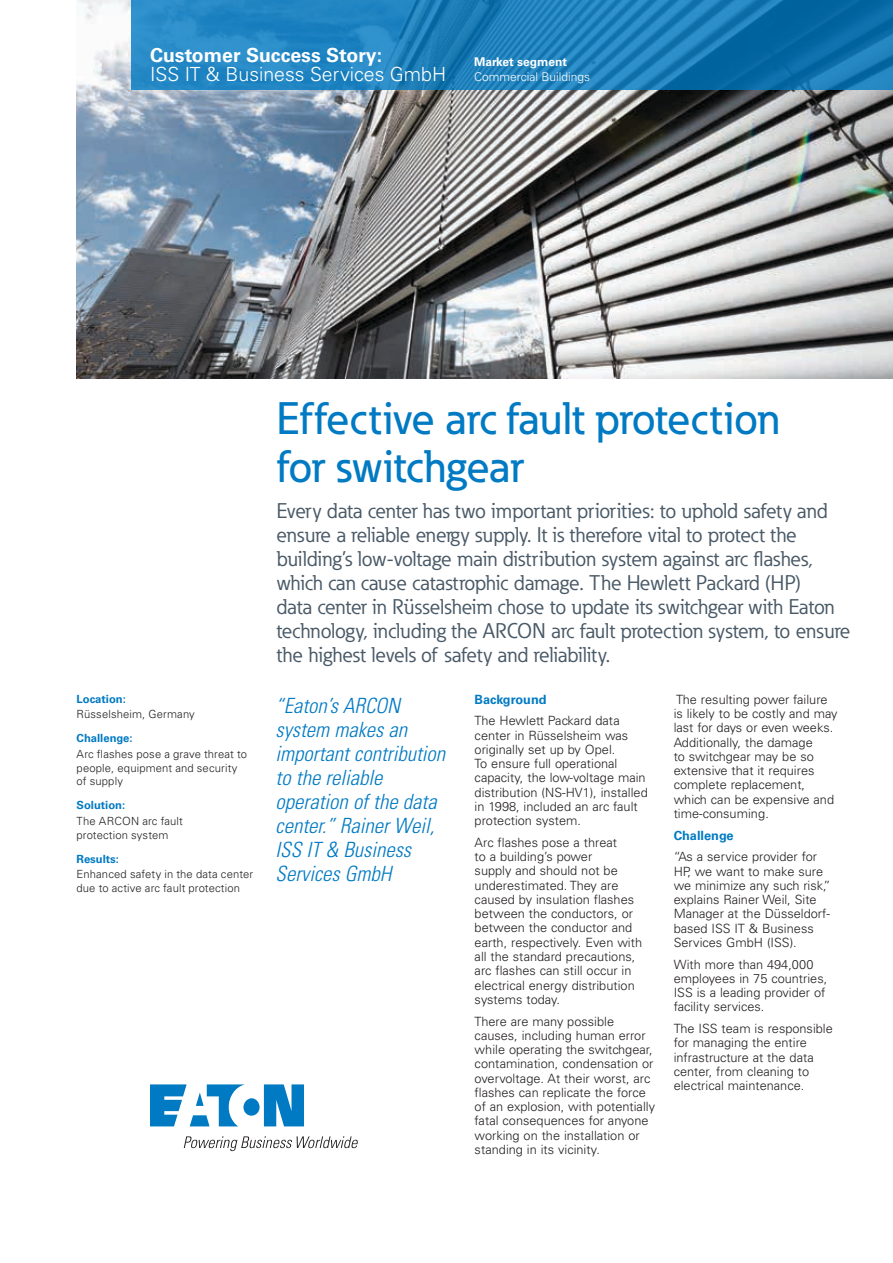
<style>
.page{position:relative;width:893px;height:1263px;background:#fff}
.page>*{position:absolute;margin:0;border:0;box-sizing:border-box;transform-origin:0 0}
.t1{font:500 45px/48px "Eaton";color:#007ac3}
.t2{font:21px/24px "Eaton";color:#495966}
.t3{font:italic 300 condensed 21px/24px "Univers LT Std";color:#007ac3}
.t4{font:300 19.5px "Univers LT Std";color:#fff}
.t5{font:700 19.5px "Univers LT Std";color:#fff}
.t6{font:300 12.75px/14.2px "Univers LT Std";color:#231f20}
.t7{font:700 12.75px "Univers LT Std";color:#007ac3}
.t8{font:300 12px "Univers LT Std";color:#fff}
.t9{font:700 12px "Univers LT Std";color:#fff}
.t10{font:300 11.25px/13.8px "Univers LT Std";letter-spacing:.01em;color:#231f20}
.t11{font:700 11.25px "Univers LT Std";color:#007ac3}
</style>
<div class="page">
<img style="left:77px;top:0;width:816px;height:378px">
<svg style="left:131px;top:0;width:762px;height:90px;background:#1b7eb9"></svg>
<svg style="left:150px;top:1084px;width:154px;height:42px"></svg>
<svg style="left:184px;top:1136px;width:174px;height:15px"></svg>
<h3 class="t5" style="left:150px;top:43px;width:234px">Customer Success Story:</h3>
<h3 class="t4" style="left:150px;top:62px;width:298px">ISS IT &amp; Business Services GmbH</h3>
<p class="t9" style="left:474px;top:55px;width:95px">Market segment</p>
<p class="t8" style="left:474px;top:70px;width:118px">Commercial Buildings</p>
<p class="t11" style="left:77px;top:692px;width:51px">Location:</p>
<p class="t10" style="left:77px;top:707px;width:120px">Rüsselsheim, Germany</p>
<p class="t11" style="left:77px;top:732px;width:58px">Challenge:</p>
<p class="t10" style="left:77px;top:747px;width:172px">Arc flashes pose a grave threat to people, equipment and security of supply</p>
<p class="t11" style="left:77px;top:799px;width:50px">Solution:</p>
<p class="t10" style="left:77px;top:814px;width:108px">The ARCON arc fault protection system</p>
<p class="t11" style="left:77px;top:852px;width:44px">Results:</p>
<p class="t10" style="left:77px;top:867px;width:178px">Enhanced safety in the data center due to active arc fault protection</p>
<h1 class="t1" style="left:276px;top:393px;width:505px">Effective arc fault protection for switchgear</h1>
<p class="t2" style="left:276px;top:499px;width:576px">Every data center has two important priorities: to uphold safety and ensure a reliable energy supply. It is therefore vital to protect the building’s low-voltage main distribution system against arc flashes, which can cause catastrophic damage. The Hewlett Packard (HP)<br>data center in Rüsselsheim chose to update its switchgear with Eaton technology, including the ARCON arc fault protection system, to ensure the highest levels of safety and reliability.</p>
<h2 class="t3" style="left:276px;top:694px;width:171px">“Eaton’s ARCON system makes an important contribution to the reliable operation of the data center.” Rainer Weil,<br>ISS IT &amp; Business<br>Services GmbH</h2>
<p class="t7" style="left:475px;top:692px;width:73px">Background</p>
<p class="t6" style="left:475px;top:714px;width:175px">The Hewlett Packard data center in Rüsselsheim was originally set up by Opel.<br>To ensure full operational capacity, the low-voltage main distribution (NS-HV1), installed in 1998, included an arc fault protection system.</p>
<p class="t6" style="left:475px;top:835px;width:169px">Arc flashes pose a threat<br>to a building’s power<br>supply and should not be underestimated. They are caused by insulation flashes between the conductors, or between the conductor and earth, respectively. Even with all the standard precautions, arc flashes can still occur in electrical energy distribution systems today.</p>
<p class="t6" style="left:475px;top:1014px;width:182px">There are many possible causes, including human error while operating the switchgear, contamination, condensation or overvoltage. At their worst, arc flashes can replicate the force of an explosion, with potentially fatal consequences for anyone working on the installation or standing in its vicinity.</p>
<p class="t6" style="left:674px;top:692px;width:165px">The resulting power failure is likely to be costly and may last for days or even weeks.<br>Additionally, the damage<br>to switchgear may be so extensive that it requires complete replacement, which can be expensive and time-consuming.</p>
<p class="t7" style="left:674px;top:828px;width:61px">Challenge</p>
<p class="t6" style="left:674px;top:850px;width:158px">“As a service provider for<br>HP, we want to make sure we minimize any such risk,” explains Rainer Weil, Site<br>Manager at the Düsseldorf&shy;based ISS IT &amp; Business<br>Services GmbH (ISS).</p>
<p class="t6" style="left:674px;top:957px;width:155px">With more than 494,000 employees in 75 countries,<br>ISS is a leading provider of facility services.</p>
<p class="t6" style="left:674px;top:1021px;width:161px">The ISS team is responsible for managing the entire infrastructure at the data center, from cleaning to electrical maintenance.</p>
</div>
